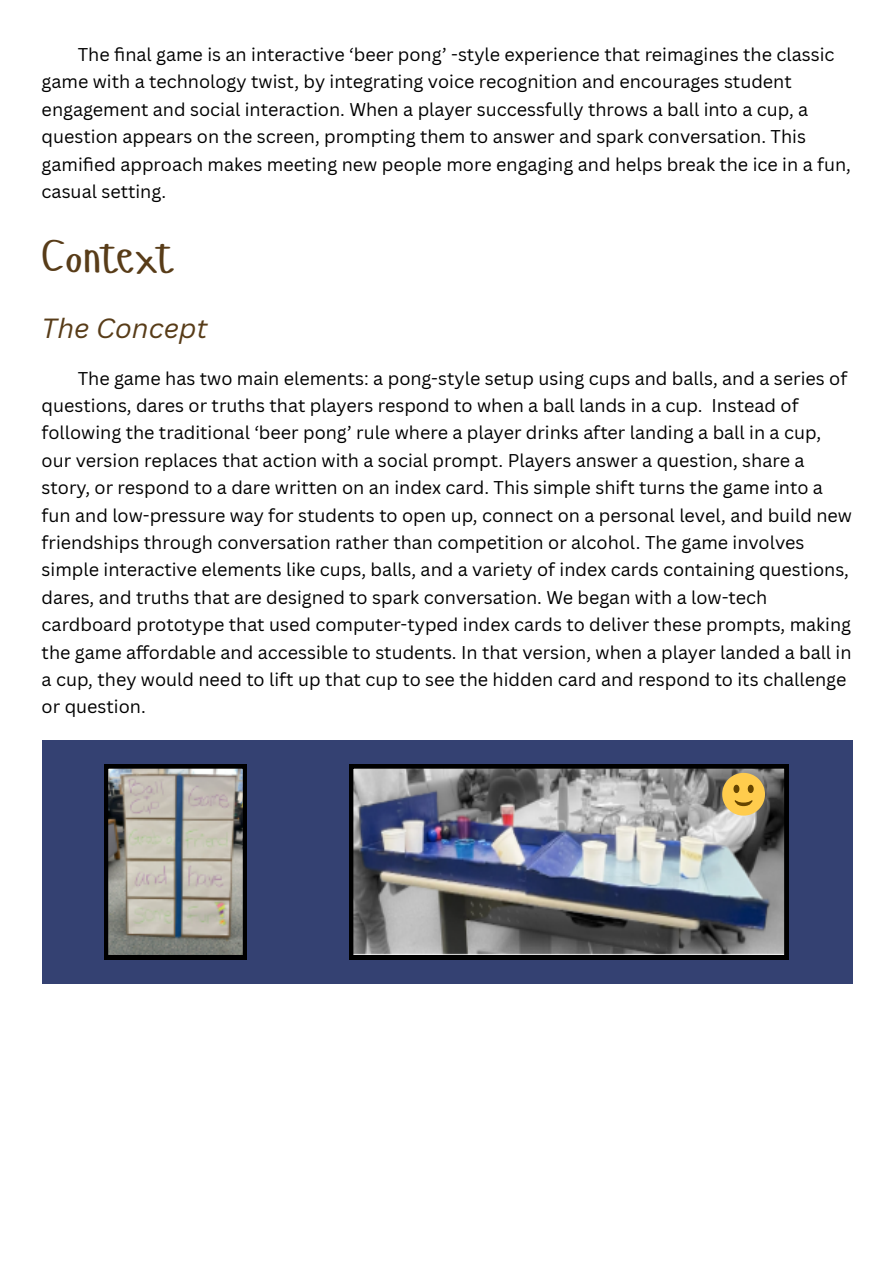
<style>
.page{position:relative;width:894px;height:1263px;background:#fff}
.page>*{position:absolute;margin:0;border:0;box-sizing:border-box;transform-origin:0 0}
.t1{font:48px "Hangyaboly";color:#583c18}
.t2{font:italic 27px "Canva Sans";color:#583c18}
.t3{font:18px/27.3px "Canva Sans";color:#000}
</style>
<div class="page">
<div style="left:42px;top:740px;width:810px;height:243px;background:#344172"></div>
<img style="left:349px;top:765px;width:439px;height:194px">
<svg style="left:104px;top:765px;width:143px;height:194px;background:#96948d"></svg>
<svg style="left:722px;top:773px;width:42px;height:43px;background:#dbb454"></svg>
<p class="t3" style="left:42px;top:40px;width:810px;text-indent:36px">The fi nal game is an interactive ‘beer pong’ -style experience that reimagines the classic game with a technology twist, by integrating voice recognition and encourages student engagement and social interaction. When a player successfully throws a ball into a cup, a question appears on the screen, prompting them to answer and spark conversation. This gamifi ed approach makes meeting new people more engaging and helps break the ice in a fun, casual setting.</p>
<h1 class="t1" style="left:42px;top:226px;width:132px">Context</h1>
<h2 class="t2" style="left:42px;top:309px;width:167px">The Concept</h2>
<p class="t3" style="left:42px;top:364px;width:811px;text-indent:36px">The game has two main elements: a pong-style setup using cups and balls, and a series of questions, dares or truths that players respond to when a ball lands in a cup. Instead of following the traditional ‘beer pong’ rule where a player drinks after landing a ball in a cup, our version replaces that action with a social prompt. Players answer a question, share a story, or respond to a dare written on an index card. This simple shift turns the game into a fun and low-pressure way for students to open up, connect on a personal level, and build new friendships through conversation rather than competition or alcohol. The game involves simple interactive elements like cups, balls, and a variety of index cards containing questions, dares, and truths that are designed to spark conversation. We began with a low-tech cardboard prototype that used computer-typed index cards to deliver these prompts, making the game affordable and accessible to students. In that version, when a player landed a ball in a cup, they would need to lift up that cup to see the hidden card and respond to its challenge or question.</p>
</div>
